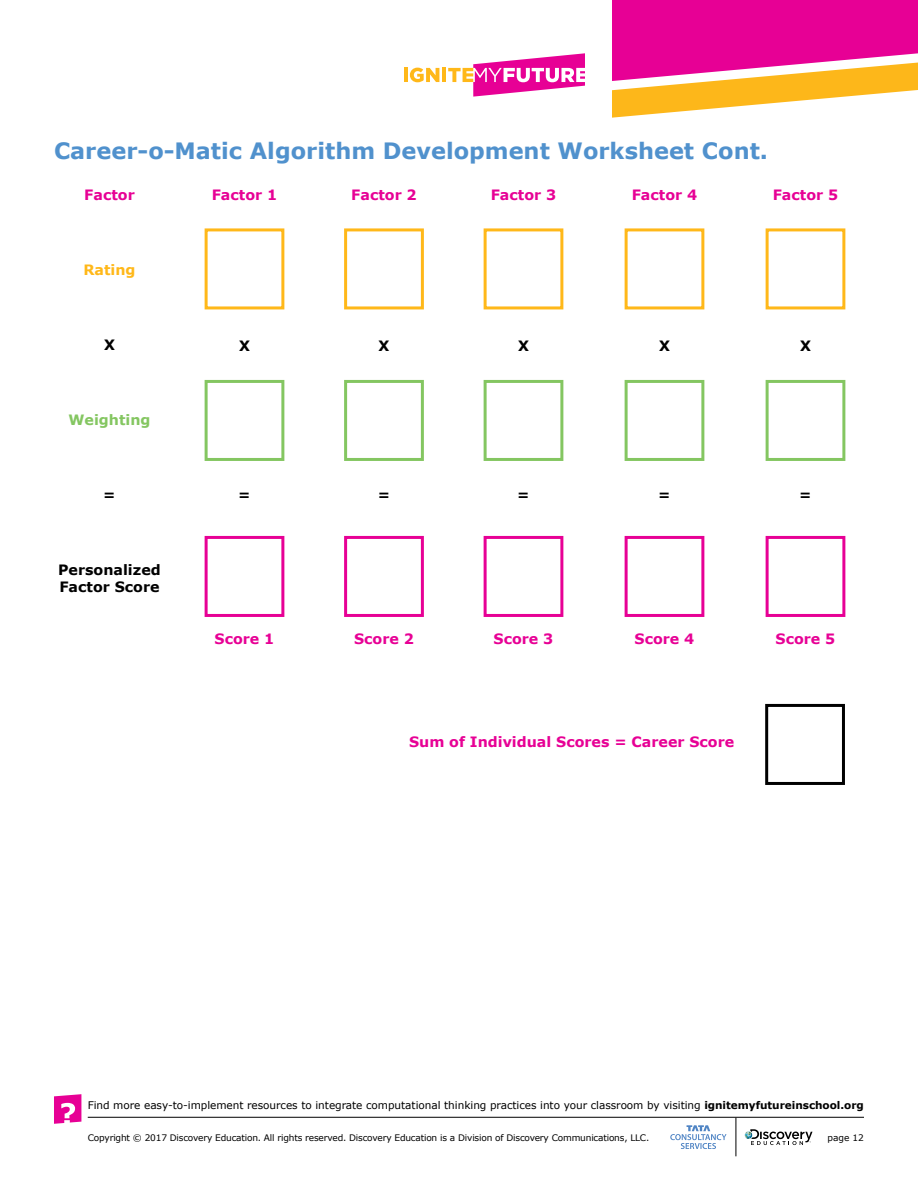
<style>
.page{position:relative;width:918px;height:1188px;background:#fff}
.page>*{position:absolute;margin:0;border:0;box-sizing:border-box;transform-origin:0 0}
.t1{font:700 22.5px "Verdana";color:#5091cd}
.t2{font:700 14.25px "Verdana";color:#e70095}
.t3{font:700 14.25px/17.2px "Verdana";color:#000}
.t4{font:700 14.25px "Verdana";color:#84c661}
.t5{font:700 14.25px "Verdana";color:#ffb819}
.t6{font:10.5px "Verdana";letter-spacing:-.005em;color:#000}
.t7{font:9px "Verdana";letter-spacing:-.02em;color:#000}
.s1{font-weight:700}
</style>
<div class="page">
<svg style="left:612px;top:0;width:306px;height:118px"></svg>
<svg style="left:670px;top:1125px;width:57px;height:24px"></svg>
<svg style="left:745px;top:1129px;width:68px;height:16px"></svg>
<hr style="left:736px;top:1118px;width:1px;height:38px;background:#000">
<hr style="left:88px;top:1117px;width:776px;height:1px;background:#000">
<svg style="left:54px;top:1094px;width:27px;height:30px"></svg>
<hr style="left:404px;top:68px;width:4px;height:14px;background:#ffb819">
<svg style="left:410px;top:68px;width:29px;height:14px"></svg>
<hr style="left:442px;top:68px;width:4px;height:14px;background:#ffb819">
<svg style="left:448px;top:54px;width:137px;height:43px"></svg>
<div style="left:205px;top:228px;width:79px;height:81px;border:3px solid #ffb819"></div>
<div style="left:344px;top:228px;width:80px;height:81px;border:3px solid #ffb819"></div>
<div style="left:484px;top:228px;width:79px;height:81px;border:3px solid #ffb819"></div>
<div style="left:625px;top:228px;width:79px;height:81px;border:3px solid #ffb819"></div>
<div style="left:766px;top:228px;width:79px;height:81px;border:3px solid #ffb819"></div>
<div style="left:205px;top:380px;width:79px;height:81px;border:3px solid #84c661"></div>
<div style="left:344px;top:380px;width:80px;height:81px;border:3px solid #84c661"></div>
<div style="left:484px;top:380px;width:79px;height:81px;border:3px solid #84c661"></div>
<div style="left:625px;top:380px;width:79px;height:81px;border:3px solid #84c661"></div>
<div style="left:766px;top:380px;width:79px;height:81px;border:3px solid #84c661"></div>
<div style="left:205px;top:536px;width:79px;height:81px;border:3px solid #e70095"></div>
<div style="left:344px;top:536px;width:80px;height:81px;border:3px solid #e70095"></div>
<div style="left:484px;top:536px;width:79px;height:81px;border:3px solid #e70095"></div>
<div style="left:625px;top:536px;width:79px;height:81px;border:3px solid #e70095"></div>
<div style="left:766px;top:536px;width:79px;height:81px;border:3px solid #e70095"></div>
<div style="left:765px;top:704px;width:80px;height:81px;border:3px solid #000"></div>
<h1 class="t1" style="left:54px;top:136px;width:716px">Career-o-Matic Algorithm Development Worksheet Cont.</h1>
<h2 class="t2" style="left:84px;top:185px;width:52px">Factor</h2>
<h2 class="t5" style="left:83px;top:260px;width:54px">Rating</h2>
<h2 class="t3" style="left:104px;top:336px;width:12px">X</h2>
<h2 class="t4" style="left:68px;top:410px;width:83px">Weighting</h2>
<h2 class="t3" style="left:103px;top:486px;width:14px">=</h2>
<h2 class="t3" style="left:58px;top:561px;width:104px">Personalized<br>Factor Score</h2>
<h2 class="t2" style="left:212px;top:185px;width:67px">Factor 1</h2>
<h2 class="t2" style="left:351px;top:185px;width:67px">Factor 2</h2>
<h2 class="t2" style="left:491px;top:185px;width:67px">Factor 3</h2>
<h2 class="t2" style="left:632px;top:185px;width:67px">Factor 4</h2>
<h2 class="t2" style="left:773px;top:185px;width:67px">Factor 5</h2>
<h2 class="t3" style="left:239px;top:337px;width:12px">X</h2>
<h2 class="t3" style="left:379px;top:337px;width:12px">X</h2>
<h2 class="t3" style="left:518px;top:337px;width:12px">X</h2>
<h2 class="t3" style="left:659px;top:337px;width:12px">X</h2>
<h2 class="t3" style="left:800px;top:337px;width:12px">X</h2>
<h2 class="t3" style="left:238px;top:487px;width:14px">=</h2>
<h2 class="t3" style="left:378px;top:487px;width:14px">=</h2>
<h2 class="t3" style="left:517px;top:487px;width:14px">=</h2>
<h2 class="t3" style="left:658px;top:487px;width:14px">=</h2>
<h2 class="t3" style="left:799px;top:487px;width:14px">=</h2>
<h2 class="t2" style="left:215px;top:629px;width:61px">Score 1</h2>
<h2 class="t2" style="left:354px;top:629px;width:61px">Score 2</h2>
<h2 class="t2" style="left:494px;top:629px;width:61px">Score 3</h2>
<h2 class="t2" style="left:635px;top:629px;width:61px">Score 4</h2>
<h2 class="t2" style="left:776px;top:629px;width:61px">Score 5</h2>
<h2 class="t2" style="left:409px;top:733px;width:327px">Sum of Individual Scores = Career Score</h2>
<p class="t6" style="left:88px;top:1099px;width:778px">Find more easy-to-implement resources to integrate computational thinking practices into your classroom by visiting <span class="s1">ignitemyfutureinschool.org</span></p>
<p class="t7" style="left:88px;top:1132px;width:563px">Copyright © 2017 Discovery Education. All rights reserved. Discovery Education is a Division of Discovery Communications, LLC.</p>
<p class="t7" style="left:827px;top:1132px;width:38px">page 12</p>
</div>
